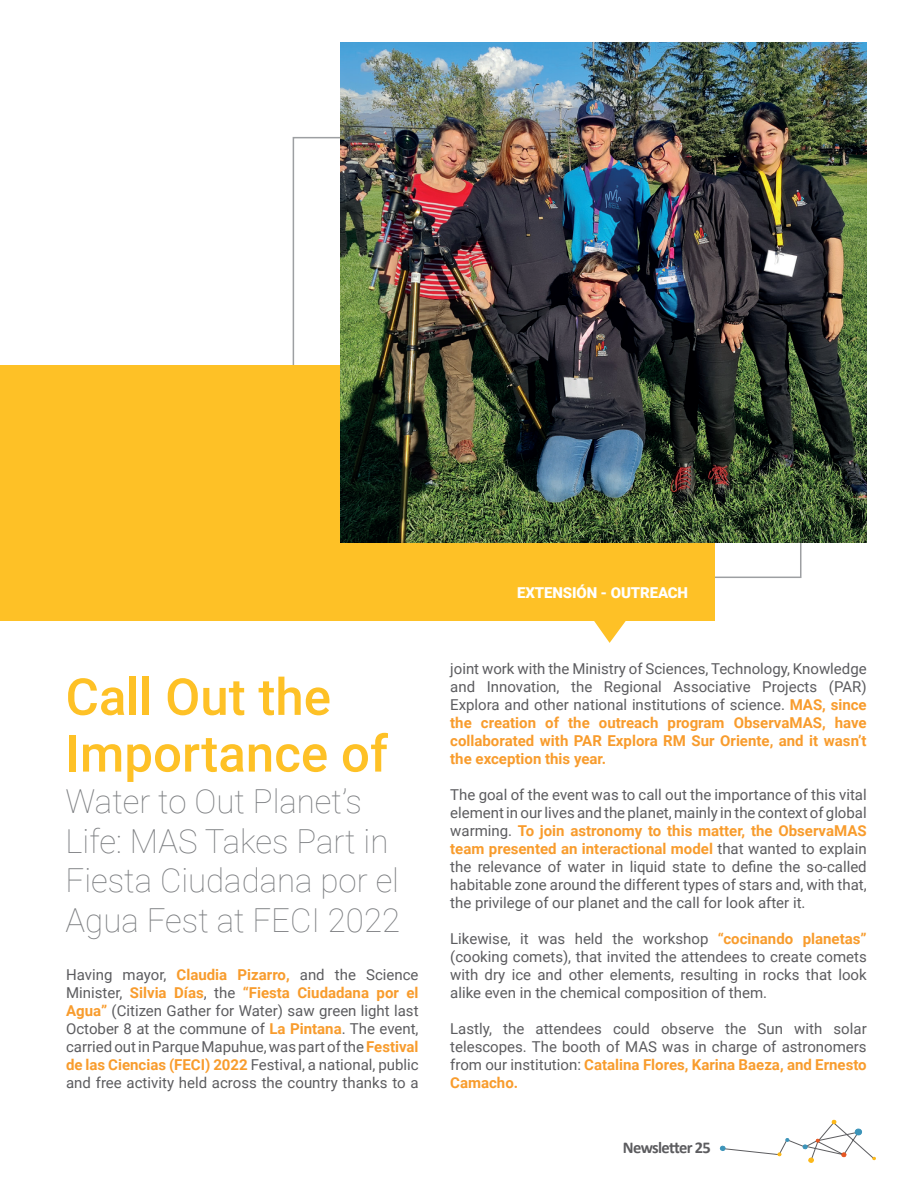
<style>
.page{position:relative;width:918px;height:1188px;background:#fff}
.page>*{position:absolute;margin:0;border:0;box-sizing:border-box;transform-origin:0 0}
.t1{font:500 51px/56.7px "Roboto";color:#fec126}
.t2{font:100 33px/39.6px "Roboto";color:#7a7c7f}
.t3{font:700 16.5px "Calibri";letter-spacing:-.04em;color:#5c5c5f}
.t4{font:15px/18px "Roboto";color:#5c5c5f;text-align:justify}
.t5{font:900 15px "Roboto";letter-spacing:-.01em;color:#fff}
.s1{font-weight:700;color:#f89c2d}
</style>
<div class="page">
<div style="left:0;top:366px;width:715px;height:255px;background:#fec126"></div>
<svg style="left:720px;top:1120px;width:156px;height:43px"></svg>
<img style="left:340px;top:43px;width:527px;height:500px">
<svg style="left:594px;top:621px;width:32px;height:22px"></svg>
<h1 class="t1" style="left:66px;top:667px;width:324px">Call Out the<br>Importance of</h1>
<h2 class="t2" style="left:66px;top:780px;width:336px">Water to Out Planet’s<br>Life: MAS Takes Part in<br>Fiesta Ciudadana por el<br>Agua Fest at FECI 2022</h2>
<p class="t4" style="left:66px;top:965px;width:354px">Having mayor, <span class="s1">Claudia Pizarro,</span> and the Science Minister, <span class="s1">Silvia Días</span>, the <span class="s1">“Fiesta Ciudadana por el Agua”</span> (Citizen Gather for Water) saw green light last October 8 at the commune of <span class="s1">La Pintana</span>. The event, carried out in Parque Mapuhue, was part of the <span class="s1">Festival de las Ciencias (FECI) 2022</span> Festival, a national, public and free activity held across the country thanks to a</p>
<p class="t5" style="left:517px;top:582px;width:172px">EXTENSIÓN - OUTREACH</p>
<p class="t4" style="left:450px;top:659px;width:418px">joint work with the Ministry of Sciences, Technology, Knowledge and Innovation, the Regional Associative Projects (PAR)<br>Explora and other national institutions of science. <span class="s1">MAS, since the creation of the outreach program ObservaMAS, have collaborated with PAR Explora RM Sur Oriente, and it wasn’t the exception this year.</span></p>
<p class="t4" style="left:450px;top:785px;width:418px">The goal of the event was to call out the importance of this vital element in our lives and the planet, mainly in the context of global warming. <span class="s1">To join astronomy to this matter, the ObservaMAS team presented an interactional model</span> that wanted to explain the relevance of water in liquid state to define the so-called habitable zone around the different types of stars and, with that, the privilege of our planet and the call for look after it.</p>
<p class="t4" style="left:450px;top:929px;width:418px">Likewise, it was held the workshop <span class="s1">“cocinando planetas” </span>(cooking comets), that invited the attendees to create comets with dry ice and other elements, resulting in rocks that look alike even in the chemical composition of them.</p>
<p class="t4" style="left:450px;top:1019px;width:418px">Lastly, the attendees could observe the Sun with solar telescopes. The booth of MAS was in charge of astronomers from our institution: <span class="s1">Catalina Flores, Karina Baeza, and Ernesto Camacho.</span></p>
<p class="t3" style="left:623px;top:1136px;width:90px">Newsletter 25</p>
</div>
